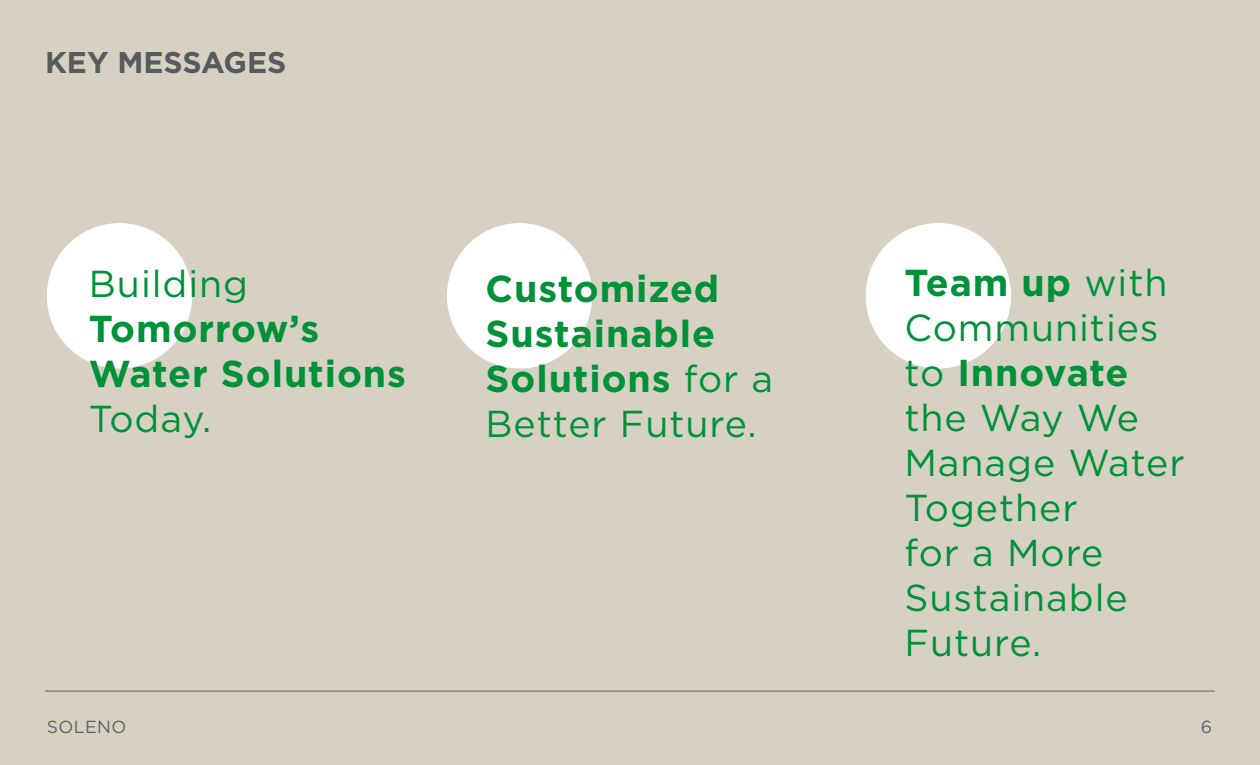
<style>
.page{position:relative;width:1260px;height:765px;background:#d6d1c3}
.page>*{position:absolute;margin:0;border:0;box-sizing:border-box;transform-origin:0 0}
.t1{font:700 37.5px/45px "Gotham";letter-spacing:.025em;color:#009139}
.t2{font:37.5px/45px "Gotham";letter-spacing:.025em;color:#009139}
.t3{font:700 30px "Gotham";color:#575b5e}
.t4{font:17.5px "Gotham";letter-spacing:.025em;color:#5f6062}
.s1{font-weight:400}
.s2{font-weight:700}
</style>
<div class="page">
<hr style="left:45px;top:691px;width:1170px;height:1px;background:#5f6062">
<div style="left:47px;top:224px;width:145px;height:144px;background:#fff;border-radius:50%"></div>
<div style="left:448px;top:224px;width:144px;height:144px;background:#fff;border-radius:50%"></div>
<div style="left:866px;top:224px;width:144px;height:144px;background:#fff;border-radius:50%"></div>
<p class="t3" style="left:45px;top:45px;width:243px">KEY MESSAGES</p>
<p class="t1" style="left:89px;top:260px;width:319px"><span class="s1">Building<br></span>Tomorrow’s<br>Water Solutions<br><span class="s1">Today.</span></p>
<p class="t1" style="left:486px;top:265px;width:289px">Customized<br>Sustainable<br>Solutions <span class="s1">for a<br>Better Future.</span></p>
<p class="t2" style="left:904px;top:260px;width:282px"><span class="s2">Team up</span> with<br>Communities to <span class="s2">Innovate </span>the Way We<br>Manage Water<br>Together<br>for a More<br>Sustainable<br>Future.</p>
<p class="t4" style="left:47px;top:715px;width:81px">SOLENO</p>
<p class="t4" style="left:1201px;top:715px;width:13px">6</p>
</div>
